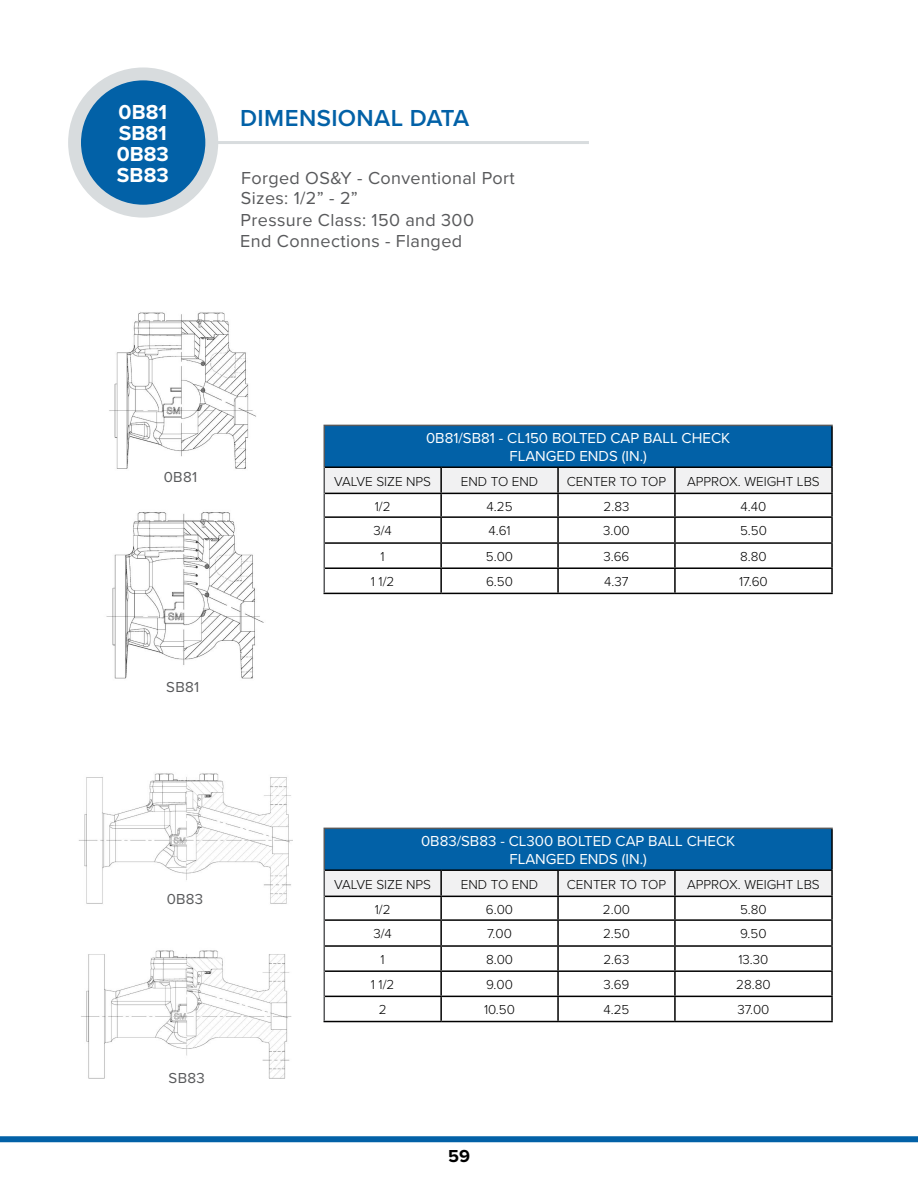
<style>
.page{position:relative;width:918px;height:1188px;background:#fff}
.page>*{position:absolute;margin:0;border:0;box-sizing:border-box;transform-origin:0 0}
.t1{font:600 24px "Proxima Nova";letter-spacing:.015em;color:#0261a7}
.t2{font:700 21px/21px "Proxima Nova";letter-spacing:.005em;color:#fff;text-align:justify}
.t3{font:18px/21.9px "Proxima Nova";letter-spacing:.02em;color:#58595b}
.t4{font:700 18px "Proxima Nova";color:#000}
.t5{font:15px/18px "Proxima Nova";color:#fff;text-align:center}
.t6{font:15px "Proxima Nova";letter-spacing:.02em;color:#58595b}
.t7{font:300 13.5px "Proxima Nova";color:#000}
</style>
<div class="page">
<div style="left:0;top:1136px;width:918px;height:6px;background:#0261a7"></div>
<div style="left:75px;top:74px;width:137px;height:137px;background:#0261a7;border-radius:50%"></div>
<div style="left:68px;top:67px;width:150px;height:151px;border:13px solid #d8dcde;border-radius:50%"></div>
<hr style="left:217px;top:141px;width:372px;height:3px;background:#d8dcde">
<img style="left:81px;top:950px;width:211px;height:129px">
<img style="left:109px;top:312px;width:147px;height:157px">
<div style="left:324px;top:425px;width:508px;height:42px;background:#0261a7"></div>
<hr style="left:831px;top:426px;width:2px;height:40px;background:#000">
<hr style="left:325px;top:466px;width:116px;height:2px;background:#000">
<hr style="left:441px;top:466px;width:117px;height:2px;background:#000">
<hr style="left:558px;top:466px;width:117px;height:2px;background:#000">
<hr style="left:675px;top:466px;width:158px;height:2px;background:#000">
<hr style="left:831px;top:468px;width:2px;height:25px;background:#000">
<hr style="left:675px;top:493px;width:158px;height:1px;background:#000">
<hr style="left:831px;top:494px;width:2px;height:22px;background:#000">
<hr style="left:675px;top:516px;width:158px;height:2px;background:#000">
<hr style="left:831px;top:518px;width:2px;height:24px;background:#000">
<hr style="left:675px;top:542px;width:158px;height:2px;background:#000">
<hr style="left:831px;top:544px;width:2px;height:23px;background:#000">
<hr style="left:675px;top:567px;width:158px;height:2px;background:#000">
<hr style="left:831px;top:569px;width:2px;height:24px;background:#000">
<hr style="left:324px;top:593px;width:117px;height:1px;background:#000">
<hr style="left:441px;top:593px;width:117px;height:1px;background:#000">
<hr style="left:558px;top:593px;width:117px;height:1px;background:#000">
<hr style="left:675px;top:593px;width:158px;height:1px;background:#000">
<hr style="left:324px;top:425px;width:117px;height:1px;background:#58595b">
<hr style="left:324px;top:426px;width:1px;height:41px;background:#58595b">
<hr style="left:441px;top:425px;width:117px;height:1px;background:#58595b">
<hr style="left:558px;top:425px;width:117px;height:1px;background:#58595b">
<hr style="left:675px;top:425px;width:158px;height:1px;background:#58595b">
<svg style="left:324px;top:467px;width:508px;height:126px"></svg>
<div style="left:324px;top:828px;width:508px;height:42px;background:#0261a7"></div>
<hr style="left:831px;top:829px;width:2px;height:40px;background:#000">
<hr style="left:325px;top:869px;width:116px;height:2px;background:#000">
<hr style="left:441px;top:869px;width:117px;height:2px;background:#000">
<hr style="left:558px;top:869px;width:117px;height:2px;background:#000">
<hr style="left:675px;top:869px;width:158px;height:2px;background:#000">
<hr style="left:831px;top:871px;width:2px;height:25px;background:#000">
<hr style="left:675px;top:896px;width:158px;height:1px;background:#000">
<hr style="left:831px;top:897px;width:2px;height:22px;background:#000">
<hr style="left:675px;top:919px;width:158px;height:2px;background:#000">
<hr style="left:831px;top:921px;width:2px;height:24px;background:#000">
<hr style="left:675px;top:945px;width:158px;height:2px;background:#000">
<hr style="left:831px;top:947px;width:2px;height:23px;background:#000">
<hr style="left:675px;top:970px;width:158px;height:2px;background:#000">
<hr style="left:831px;top:972px;width:2px;height:24px;background:#000">
<hr style="left:675px;top:996px;width:158px;height:1px;background:#000">
<hr style="left:831px;top:997px;width:2px;height:24px;background:#000">
<hr style="left:324px;top:1021px;width:117px;height:1px;background:#000">
<hr style="left:441px;top:1021px;width:117px;height:1px;background:#000">
<hr style="left:558px;top:1021px;width:117px;height:1px;background:#000">
<hr style="left:675px;top:1021px;width:158px;height:1px;background:#000">
<hr style="left:324px;top:828px;width:117px;height:1px;background:#58595b">
<hr style="left:324px;top:829px;width:1px;height:41px;background:#58595b">
<hr style="left:441px;top:828px;width:117px;height:1px;background:#58595b">
<hr style="left:558px;top:828px;width:117px;height:1px;background:#58595b">
<hr style="left:675px;top:828px;width:158px;height:1px;background:#58595b">
<svg style="left:324px;top:870px;width:508px;height:151px"></svg>
<img style="left:106px;top:512px;width:158px;height:167px">
<img style="left:78px;top:773px;width:215px;height:131px">
<h2 class="t2" style="left:117px;top:101px;width:54px">0B81<br>SB81<br>0B83<br>SB83</h2>
<h1 class="t1" style="left:240px;top:100px;width:231px">DIMENSIONAL DATA</h1>
<h3 class="t3" style="left:241px;top:166px;width:275px">Forged OS&amp;Y - Conventional Port</h3>
<h3 class="t3" style="left:241px;top:186px;width:235px">Sizes: 1/2” - 2”<br>Pressure Class: 150 and 300</h3>
<h3 class="t3" style="left:240px;top:229px;width:223px">End Connections - Flanged</h3>
<p class="t6" style="left:164px;top:466px;width:35px">0B81</p>
<p class="t6" style="left:166px;top:675px;width:34px">SB81</p>
<p class="t6" style="left:167px;top:888px;width:38px">0B83</p>
<p class="t6" style="left:169px;top:1067px;width:38px">SB83</p>
<p class="t5" style="left:426px;top:429px;width:306px">0B81/SB81 - CL150 BOLTED CAP BALL CHECK<br>FLANGED ENDS (IN.)</p>
<p class="t7" style="left:334px;top:471px;width:98px">VALVE SIZE NPS</p>
<p class="t7" style="left:461px;top:471px;width:79px">END TO END</p>
<p class="t7" style="left:567px;top:471px;width:101px">CENTER TO TOP</p>
<p class="t7" style="left:687px;top:471px;width:134px">APPROX. WEIGHT LBS</p>
<p class="t7" style="left:375px;top:496px;width:17px">1/2</p>
<p class="t7" style="left:487px;top:496px;width:27px">4.25</p>
<p class="t7" style="left:604px;top:496px;width:27px">2.83</p>
<p class="t7" style="left:741px;top:496px;width:27px">4.40</p>
<p class="t7" style="left:373px;top:521px;width:20px">3/4</p>
<p class="t7" style="left:488px;top:521px;width:24px">4.61</p>
<p class="t7" style="left:603px;top:521px;width:28px">3.00</p>
<p class="t7" style="left:740px;top:521px;width:28px">5.50</p>
<p class="t7" style="left:381px;top:546px;width:6px">1</p>
<p class="t7" style="left:486px;top:546px;width:29px">5.00</p>
<p class="t7" style="left:603px;top:546px;width:28px">3.66</p>
<p class="t7" style="left:740px;top:546px;width:28px">8.80</p>
<p class="t7" style="left:371px;top:572px;width:25px">1 1/2</p>
<p class="t7" style="left:486px;top:572px;width:28px">6.50</p>
<p class="t7" style="left:604px;top:572px;width:26px">4.37</p>
<p class="t7" style="left:739px;top:572px;width:30px">17.60</p>
<p class="t5" style="left:421px;top:832px;width:316px">0B83/SB83 - CL300 BOLTED CAP BALL CHECK<br>FLANGED ENDS (IN.)</p>
<p class="t7" style="left:334px;top:874px;width:98px">VALVE SIZE NPS</p>
<p class="t7" style="left:461px;top:874px;width:79px">END TO END</p>
<p class="t7" style="left:567px;top:874px;width:101px">CENTER TO TOP</p>
<p class="t7" style="left:687px;top:874px;width:134px">APPROX. WEIGHT LBS</p>
<p class="t7" style="left:375px;top:899px;width:17px">1/2</p>
<p class="t7" style="left:486px;top:899px;width:29px">6.00</p>
<p class="t7" style="left:603px;top:899px;width:29px">2.00</p>
<p class="t7" style="left:740px;top:899px;width:28px">5.80</p>
<p class="t7" style="left:373px;top:924px;width:20px">3/4</p>
<p class="t7" style="left:487px;top:924px;width:26px">7.00</p>
<p class="t7" style="left:603px;top:924px;width:28px">2.50</p>
<p class="t7" style="left:740px;top:924px;width:28px">9.50</p>
<p class="t7" style="left:381px;top:949px;width:6px">1</p>
<p class="t7" style="left:486px;top:949px;width:29px">8.00</p>
<p class="t7" style="left:603px;top:949px;width:28px">2.63</p>
<p class="t7" style="left:738px;top:949px;width:32px">13.30</p>
<p class="t7" style="left:371px;top:975px;width:25px">1 1/2</p>
<p class="t7" style="left:486px;top:975px;width:28px">9.00</p>
<p class="t7" style="left:603px;top:975px;width:28px">3.69</p>
<p class="t7" style="left:736px;top:975px;width:36px">28.80</p>
<p class="t7" style="left:379px;top:1000px;width:9px">2</p>
<p class="t7" style="left:484px;top:1000px;width:32px">10.50</p>
<p class="t7" style="left:603px;top:1000px;width:27px">4.25</p>
<p class="t7" style="left:737px;top:1000px;width:34px">37.00</p>
<h3 class="t4" style="left:448px;top:1143px;width:23px">59</h3>
</div>
